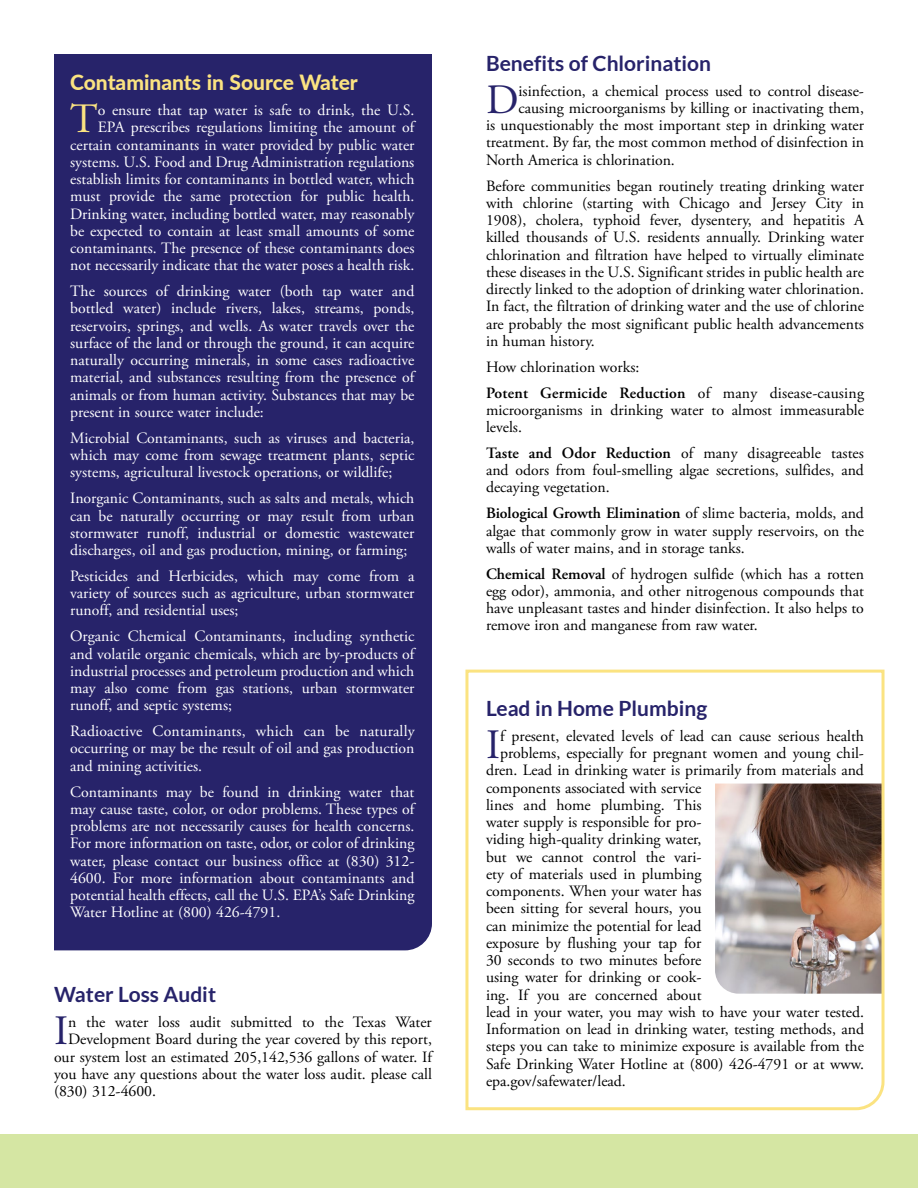
<style>
.page{position:relative;width:918px;height:1188px;background:#fff}
.page>*{position:absolute;margin:0;border:0;box-sizing:border-box;transform-origin:0 0}
.First_Paragraph_23{font:41.7px "Adobe Garamond Pro";color:#27236a}
.First_Paragraph_23_W{font:41.7px "Adobe Garamond Pro";color:#fbe381}
.Article_Head_23_Blue{font:700 21px "Lato";color:#27236a}
.Article_Head_23_Gold{font:800 21px "Lato";color:#fbe381}
.Paragraphs_23_White{font:15.75px/17.2px "Adobe Garamond Pro";color:#fff;text-align:justify}
.First_Paragraph_23-2{font:15.75px "Adobe Garamond Pro";color:#000}
.First_Paragraph{font:15.75px/17.2px "Adobe Garamond Pro";color:#000;text-align:justify}
.First_Paragraph_23_W-2{font:15.75px/17.2px "Adobe Garamond Pro";color:#fff;text-align:right}
.s1{font-weight:600}
</style>
<div class="page">
<div style="left:0;top:1134px;width:918px;height:54px;background:#d5e6a3"></div>
<div style="left:54px;top:54px;width:378px;height:896px;background:#27236a"></div>
<svg style="left:465px;top:669px;width:420px;height:442px"></svg>
<p class="Article_Head_23_Gold" style="left:70px;top:67px;width:289px">Contaminants in Source Water</p>
<p class="First_Paragraph_23_W" style="left:70px;top:94px;width:29px">T</p>
<p class="First_Paragraph_23_W-2" style="left:70px;top:102px;width:346px">o ensure that tap water is safe to drink, the U.S.<br>EPA prescribes regulations limiting the amount of certain contaminants in water provided by public water systems. U.S. Food and Drug Administration regulations establish limits for contaminants in bottled water, which must provide the same protection for public health.<br>Drinking water, including bottled water, may reasonably be expected to contain at least small amounts of some contaminants. The presence of these contaminants does not necessarily indicate that the water poses a health risk.</p>
<p class="Paragraphs_23_White" style="left:70px;top:283px;width:346px">The sources of drinking water (both tap water and bottled water) include rivers, lakes, streams, ponds, reservoirs, springs, and wells. As water travels over the surface of the land or through the ground, it can acquire naturally occurring minerals, in some cases radioactive material, and substances resulting from the presence of animals or from human activity. Substances that may be present in source water include:</p>
<p class="Paragraphs_23_White" style="left:70px;top:430px;width:346px">Microbial Contaminants, such as viruses and bacteria, which may come from sewage treatment plants, septic systems, agricultural livestock operations, or wildlife;</p>
<p class="Paragraphs_23_White" style="left:70px;top:490px;width:346px">Inorganic Contaminants, such as salts and metals, which can be naturally occurring or may result from urban stormwater runoff, industrial or domestic wastewater discharges, oil and gas production, mining, or farming;</p>
<p class="Paragraphs_23_White" style="left:70px;top:568px;width:346px">Pesticides and Herbicides, which may come from a variety of sources such as agriculture, urban stormwater runoff, and residential uses;</p>
<p class="Paragraphs_23_White" style="left:70px;top:628px;width:346px">Organic Chemical Contaminants, including synthetic and volatile organic chemicals, which are by-products of industrial processes and petroleum production and which may also come from gas stations, urban stormwater runoff, and septic systems;</p>
<p class="Paragraphs_23_White" style="left:70px;top:723px;width:346px">Radioactive Contaminants, which can be naturally occurring or may be the result of oil and gas production and mining activities.</p>
<p class="Paragraphs_23_White" style="left:70px;top:784px;width:346px">Contaminants may be found in drinking water that may cause taste, color, or odor problems. These types of problems are not necessarily causes for health concerns.<br>For more information on taste, odor, or color of drinking water, please contact our business office at (830) 312- 4600. For more information about contaminants and potential health effects, call the U.S. EPA’s Safe Drinking Water Hotline at (800) 426-4791.</p>
<p class="Article_Head_23_Blue" style="left:54px;top:983px;width:164px">Water Loss Audit</p>
<p class="First_Paragraph_23" style="left:54px;top:1006px;width:16px">I</p>
<p class="First_Paragraph_23-2" style="left:68px;top:1013px;width:365px">n the water loss audit submitted to the Texas Water</p>
<p class="First_Paragraph_23-2" style="left:68px;top:1030px;width:365px">Development Board during the year covered by this report,</p>
<p class="First_Paragraph_23-2" style="left:54px;top:1047px;width:380px">our system lost an estimated 205,142,536 gallons of water. If</p>
<p class="First_Paragraph_23-2" style="left:54px;top:1064px;width:379px">you have any questions about the water loss audit. please call</p>
<p class="First_Paragraph_23-2" style="left:54px;top:1082px;width:104px">(830) 312-4600.</p>
<p class="Article_Head_23_Blue" style="left:486px;top:51px;width:227px">Benefits of Chlorination</p>
<p class="First_Paragraph_23" style="left:486px;top:75px;width:34px">D</p>
<p class="First_Paragraph_23-2" style="left:519px;top:81px;width:347px">isinfection, a chemical process used to control disease-</p>
<p class="First_Paragraph_23-2" style="left:519px;top:98px;width:347px">causing microorganisms by killing or inactivating them,</p>
<p class="First_Paragraph_23-2" style="left:486px;top:116px;width:380px">is unquestionably the most important step in drinking water</p>
<p class="First_Paragraph_23-2" style="left:486px;top:133px;width:380px">treatment. By far, the most common method of disinfection in</p>
<p class="First_Paragraph_23-2" style="left:486px;top:150px;width:190px">North America is chlorination.</p>
<p class="First_Paragraph" style="left:486px;top:177px;width:380px">Before communities began routinely treating drinking water with chlorine (starting with Chicago and Jersey City in 1908), cholera, typhoid fever, dysentery, and hepatitis A killed thousands of U.S. residents annually. Drinking water chlorination and filtration have helped to virtually eliminate these diseases in the U.S. Significant strides in public health are directly linked to the adoption of drinking water chlorination.<br>In fact, the filtration of drinking water and the use of chlorine are probably the most significant public health advancements in human history.</p>
<p class="First_Paragraph" style="left:486px;top:359px;width:155px">How chlorination works:</p>
<p class="First_Paragraph" style="left:486px;top:385px;width:380px"><span class="s1">Potent Germicide Reduction</span> of many disease-causing microorganisms in drinking water to almost immeasurable levels.</p>
<p class="First_Paragraph" style="left:486px;top:445px;width:380px"><span class="s1">Taste and Odor Reduction</span> of many disagreeable tastes and odors from foul-smelling algae secretions, sulfides, and decaying vegetation.</p>
<p class="First_Paragraph" style="left:486px;top:505px;width:380px"><span class="s1">Biological Growth Elimination</span> of slime bacteria, molds, and algae that commonly grow in water supply reservoirs, on the walls of water mains, and in storage tanks.</p>
<p class="First_Paragraph" style="left:486px;top:566px;width:380px"><span class="s1">Chemical Removal</span> of hydrogen sulfide (which has a rotten egg odor), ammonia, and other nitrogenous compounds that have unpleasant tastes and hinder disinfection. It also helps to remove iron and manganese from raw water.</p>
<p class="Article_Head_23_Blue" style="left:486px;top:697px;width:223px">Lead in Home Plumbing</p>
<p class="First_Paragraph_23" style="left:486px;top:720px;width:16px">I</p>
<p class="First_Paragraph_23-2" style="left:500px;top:727px;width:365px">f present, elevated levels of lead can cause serious health</p>
<p class="First_Paragraph_23-2" style="left:500px;top:744px;width:365px">problems, especially for pregnant women and young chil-</p>
<p class="First_Paragraph_23-2" style="left:486px;top:761px;width:379px">dren. Lead in drinking water is primarily from materials and</p>
<p class="First_Paragraph_23-2" style="left:486px;top:778px;width:217px">components associated with service</p>
<p class="First_Paragraph_23-2" style="left:486px;top:796px;width:217px">lines and home plumbing. This</p>
<p class="First_Paragraph_23-2" style="left:486px;top:813px;width:217px">water supply is responsible for pro-</p>
<p class="First_Paragraph_23-2" style="left:486px;top:830px;width:217px">viding high-quality drinking water,</p>
<p class="First_Paragraph_23-2" style="left:486px;top:847px;width:217px">but we cannot control the vari-</p>
<p class="First_Paragraph_23-2" style="left:486px;top:865px;width:217px">ety of materials used in plumbing</p>
<p class="First_Paragraph_23-2" style="left:486px;top:882px;width:217px">components. When your water has</p>
<p class="First_Paragraph_23-2" style="left:486px;top:899px;width:217px">been sitting for several hours, you</p>
<p class="First_Paragraph_23-2" style="left:486px;top:916px;width:217px">can minimize the potential for lead</p>
<p class="First_Paragraph_23-2" style="left:486px;top:934px;width:217px">exposure by flushing your tap for</p>
<p class="First_Paragraph_23-2" style="left:486px;top:951px;width:217px">30 seconds to two minutes before</p>
<p class="First_Paragraph_23-2" style="left:486px;top:968px;width:217px">using water for drinking or cook-</p>
<p class="First_Paragraph_23-2" style="left:486px;top:985px;width:217px">ing. If you are concerned about</p>
<p class="First_Paragraph_23-2" style="left:486px;top:1003px;width:380px">lead in your water, you may wish to have your water tested.</p>
<p class="First_Paragraph_23-2" style="left:486px;top:1020px;width:380px">Information on lead in drinking water, testing methods, and</p>
<p class="First_Paragraph_23-2" style="left:486px;top:1037px;width:379px">steps you can take to minimize exposure is available from the</p>
<p class="First_Paragraph_23-2" style="left:486px;top:1054px;width:380px">Safe Drinking Water Hotline at (800) 426-4791 or at www.</p>
<p class="First_Paragraph_23-2" style="left:486px;top:1072px;width:141px">epa.gov/safewater/lead.</p>
</div>
